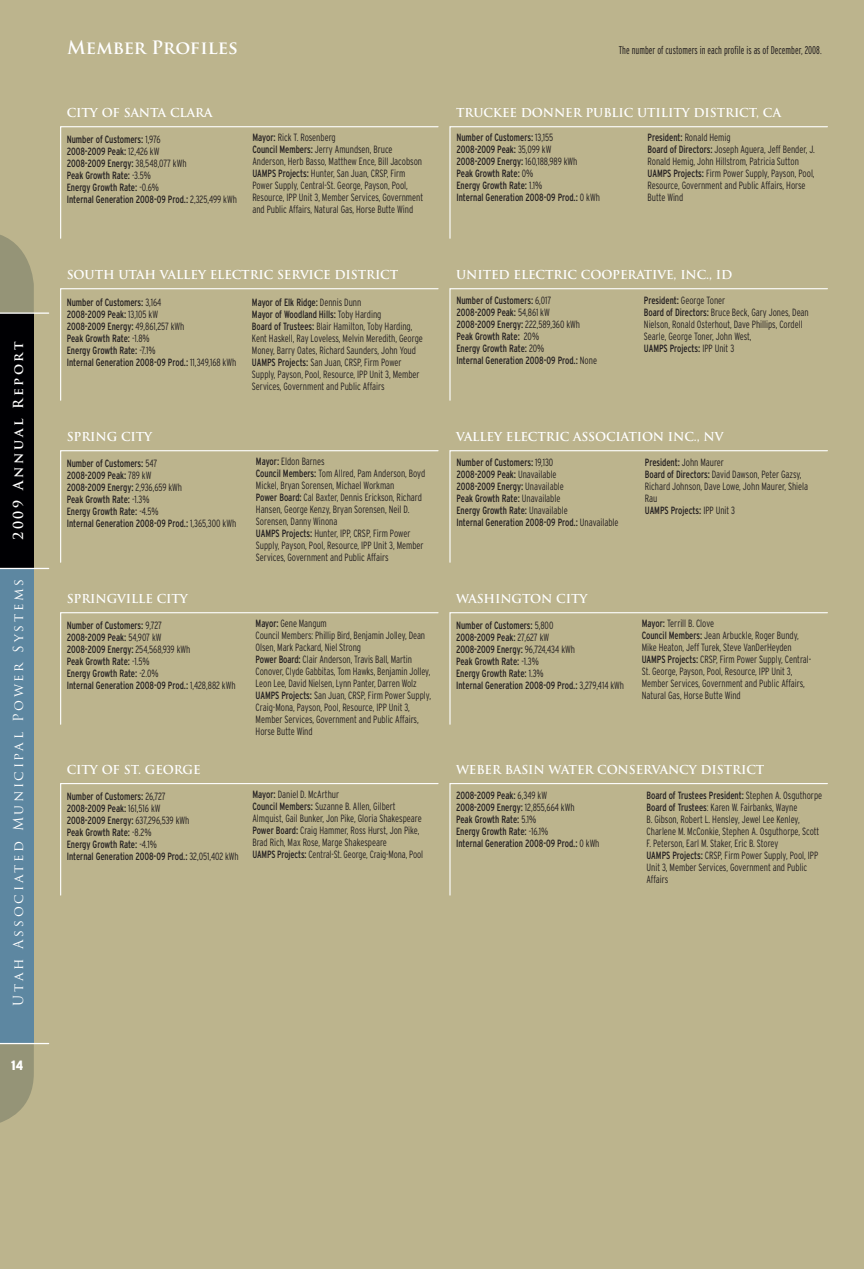
<style>
.page{position:relative;width:864px;height:1269px;background:#bcb48d}
.page>*{position:absolute;margin:0;border:0;box-sizing:border-box;transform-origin:0 0}
.t1{font:700 18px "Trajan Pro";color:#fff}
.t2{font:13.5px "Trajan Pro";letter-spacing:.2em;color:#fff}
.t3{font:700 13.5px "Trajan Pro";letter-spacing:.2em;color:#fff}
.t4{font:900 condensed 13.5px "Interstate";color:#fff}
.t5{font:700 12px "Trajan Pro";letter-spacing:-.01em;color:#fff}
.t6{font:300 extra-condensed 11.25px "Interstate";color:#231f20}
.t7{font:300 condensed 10.5px/12px "Interstate";letter-spacing:-.005em;color:#231f20;scale:.9 1}
.t8{font:condensed 10.5px/12px "Interstate";letter-spacing:-.005em;color:#231f20;scale:.9 1}
.s1{font-weight:300}
.s2{font-weight:400}
</style>
<div class="page">
<svg style="left:60px;top:450px;width:379px;height:113px"></svg>
<svg style="left:60px;top:612px;width:379px;height:113px"></svg>
<svg style="left:60px;top:783px;width:379px;height:113px"></svg>
<svg style="left:449px;top:612px;width:379px;height:113px"></svg>
<svg style="left:449px;top:783px;width:379px;height:113px"></svg>
<svg style="left:449px;top:126px;width:379px;height:113px"></svg>
<svg style="left:60px;top:288px;width:379px;height:113px"></svg>
<svg style="left:449px;top:288px;width:379px;height:113px"></svg>
<svg style="left:449px;top:450px;width:379px;height:113px"></svg>
<svg style="left:60px;top:126px;width:379px;height:113px"></svg>
<svg style="left:0;top:1044px;width:34px;height:79px"></svg>
<div style="left:0;top:563px;width:34px;height:480px;background:#5d87a1"></div>
<hr style="left:0;top:1043px;width:49px;height:1px;background:#fff">
<svg style="left:0;top:235px;width:34px;height:77px"></svg>
<div style="left:0;top:313px;width:34px;height:255px;background:#000003"></div>
<hr style="left:0;top:312px;width:49px;height:2px;background:#fff">
<hr style="left:0;top:568px;width:49px;height:1px;background:#fff">
<p class="t3" style="left:10px;top:540px;width:200px;rotate:-90deg">2009 Annual Report</p>
<p class="t2" style="left:10px;top:1006px;width:429px;rotate:-90deg">Utah Associated Municipal Power Systems</p>
<p class="t4" style="left:11px;top:1058px;width:13px">14</p>
<h1 class="t1" style="left:67px;top:36px;width:172px">Member Profiles</h1>
<p class="t6" style="left:619px;top:44px;width:204px">The number of customers in each profile is as of December, 2008.</p>
<p class="t5" style="left:67px;top:106px;width:147px">CITY OF SANTA CLARA</p>
<p class="t8" style="left:67px;top:133px;width:191px">Number of Customers: <span class="s1">1,976<br></span>2008-2009 Peak: <span class="s1">12,426 kW<br></span>2008-2009 Energy: <span class="s1">38,548,077 kWh<br></span>Peak Growth Rate: <span class="s1">-3.5%<br></span>Energy Growth Rate: <span class="s1">-0.6%<br></span>Internal Generation 2008-09 Prod.: <span class="s1">2,325,499 kWh</span></p>
<p class="t7" style="left:252px;top:131px;width:191px"><span class="s2">Mayor:</span> Rick T. Rosenberg<br><span class="s2">Council Members:</span> Jerry Amundsen, Bruce Anderson, Herb Basso, Matthew Ence, Bill Jacobson <span class="s2">UAMPS Projects:</span> Hunter, San Juan, CRSP, Firm Power Supply, Central-St. George, Payson, Pool, Resource, IPP Unit 3, Member Services, Government and Public Affairs, Natural Gas, Horse Butte Wind</p>
<p class="t5" style="left:67px;top:268px;width:333px">SOUTH UTAH VALLEY ELECTRIC SERVICE DISTRICT</p>
<p class="t8" style="left:67px;top:296px;width:190px">Number of Customers: <span class="s1">3,164<br></span>2008-2009 Peak: <span class="s1">13,105 kW<br></span>2008-2009 Energy: <span class="s1">49,861,257 kWh<br></span>Peak Growth Rate: <span class="s1">-1.8%<br></span>Energy Growth Rate: <span class="s1">-7.1%<br></span>Internal Generation 2008-09 Prod.: <span class="s1">11,349,168 kWh</span></p>
<p class="t7" style="left:252px;top:296px;width:191px"><span class="s2">Mayor of Elk Ridge:</span> Dennis Dunn<br><span class="s2">Mayor of Woodland Hills:</span> Toby Harding<br><span class="s2">Board of Trustees:</span> Blair Hamilton, Toby Harding, Kent Haskell, Ray Loveless, Melvin Meredith, George Money, Barry Oates, Richard Saunders, John Youd <span class="s2">UAMPS Projects:</span> San Juan, CRSP, Firm Power Supply, Payson, Pool, Resource, IPP Unit 3, Member Services, Government and Public Affairs</p>
<p class="t5" style="left:67px;top:430px;width:87px">SPRING CITY</p>
<p class="t8" style="left:67px;top:457px;width:190px">Number of Customers: <span class="s1">547<br></span>2008-2009 Peak: <span class="s1">789 kW<br></span>2008-2009 Energy: <span class="s1">2,936,659 kWh<br></span>Peak Growth Rate: <span class="s1">-1.3%<br></span>Energy Growth Rate: <span class="s1">-4.5%<br></span>Internal Generation 2008-09 Prod.: <span class="s1">1,365,300 kWh</span></p>
<p class="t7" style="left:256px;top:455px;width:190px"><span class="s2">Mayor:</span> Eldon Barnes<br><span class="s2">Council Members:</span> Tom Allred, Pam Anderson, Boyd Mickel, Bryan Sorensen, Michael Workman<br><span class="s2">Power Board:</span> Cal Baxter, Dennis Erickson, Richard Hansen, George Kenzy, Bryan Sorensen, Neil D.<br>Sorensen, Danny Winona<br><span class="s2">UAMPS Projects:</span> Hunter, IPP, CRSP, Firm Power Supply, Payson, Pool, Resource, IPP Unit 3, Member Services, Government and Public Affairs</p>
<p class="t5" style="left:67px;top:592px;width:123px">SPRINGVILLE CITY</p>
<p class="t8" style="left:67px;top:619px;width:189px">Number of Customers: <span class="s1">9,727<br></span>2008-2009 Peak: <span class="s1">54,907 kW<br></span>2008-2009 Energy: <span class="s1">254,568,939 kWh<br></span>Peak Growth Rate: <span class="s1">-1.5%<br></span>Energy Growth Rate: <span class="s1">-2.0%<br></span>Internal Generation 2008-09 Prod.: <span class="s1">1,428,882 kWh</span></p>
<p class="t7" style="left:256px;top:617px;width:196px"><span class="s2">Mayor:</span> Gene Mangum<br>Council Members: Phillip Bird, Benjamin Jolley, Dean Olsen, Mark Packard, Niel Strong<br><span class="s2">Power Board:</span> Clair Anderson, Travis Ball, Martin Conover, Clyde Gabbitas, Tom Hawks, Benjamin Jolley, Leon Lee, David Nielsen, Lynn Panter, Darren Wolz <span class="s2">UAMPS Projects:</span> San Juan, CRSP, Firm Power Supply, Craig-Mona, Payson, Pool, Resource, IPP Unit 3, Member Services, Government and Public Affairs, Horse Butte Wind</p>
<p class="t5" style="left:67px;top:762px;width:135px">CITY OF ST. GEORGE</p>
<p class="t8" style="left:67px;top:790px;width:193px">Number of Customers: <span class="s1">26,727<br></span>2008-2009 Peak: <span class="s1">161,516 kW<br></span>2008-2009 Energy: <span class="s1">637,296,539 kWh<br></span>Peak Growth Rate: <span class="s1">-8.2%<br></span>Energy Growth Rate: <span class="s1">-4.1%<br></span>Internal Generation 2008-09 Prod.: <span class="s1">32,051,402 kWh</span></p>
<p class="t7" style="left:252px;top:788px;width:191px"><span class="s2">Mayor:</span> Daniel D. McArthur<br><span class="s2">Council Members:</span> Suzanne B. Allen, Gilbert Almquist, Gail Bunker, Jon Pike, Gloria Shakespeare <span class="s2">Power Board:</span> Craig Hammer, Ross Hurst, Jon Pike, Brad Rich, Max Rose, Marge Shakespeare<br><span class="s2">UAMPS Projects:</span> Central-St. George, Craig-Mona, Pool</p>
<p class="t5" style="left:456px;top:106px;width:327px">TRUCKEE DONNER PUBLIC UTILITY DISTRICT, CA</p>
<p class="t8" style="left:456px;top:131px;width:161px">Number of Customers: <span class="s1">13,155<br></span>2008-2009 Peak: <span class="s1">35,099 kW<br></span>2008-2009 Energy: <span class="s1">160,188,989 kWh<br></span>Peak Growth Rate: <span class="s1">0%<br></span>Energy Growth Rate: <span class="s1">1.1%<br></span>Internal Generation 2008-09 Prod.: <span class="s1">0 kWh</span></p>
<p class="t7" style="left:648px;top:131px;width:187px"><span class="s2">President:</span> Ronald Hemig<br><span class="s2">Board of Directors:</span> Joseph Aguera, Jeff Bender, J.<br>Ronald Hemig, John Hillstrom, Patricia Sutton <span class="s2">UAMPS Projects:</span> Firm Power Supply, Payson, Pool, Resource, Government and Public Affairs, Horse Butte Wind</p>
<p class="t5" style="left:456px;top:268px;width:278px">UNITED ELECTRIC COOPERATIVE, INC., ID</p>
<p class="t8" style="left:456px;top:295px;width:158px">Number of Customers: <span class="s1">6,017<br></span>2008-2009 Peak: <span class="s1">54,861 kW<br></span>2008-2009 Energy: <span class="s1">222,589,360 kWh<br></span>Peak Growth Rate: <span class="s1">20%<br></span>Energy Growth Rate: <span class="s1">20%<br></span>Internal Generation 2008-09 Prod.: <span class="s1">None</span></p>
<p class="t7" style="left:644px;top:295px;width:185px"><span class="s2">President:</span> George Toner<br><span class="s2">Board of Directors:</span> Bruce Beck, Gary Jones, Dean Nielson, Ronald Osterhout, Dave Phillips, Cordell Searle, George Toner, John West,<br><span class="s2">UAMPS Projects:</span> IPP Unit 3</p>
<p class="t5" style="left:456px;top:430px;width:269px">VALLEY ELECTRIC ASSOCIATION INC., NV</p>
<p class="t8" style="left:456px;top:456px;width:182px">Number of Customers: <span class="s1">19,130<br></span>2008-2009 Peak: <span class="s1">Unavailable<br></span>2008-2009 Energy: <span class="s1">Unavailable<br></span>Peak Growth Rate: <span class="s1">Unavailable<br></span>Energy Growth Rate: <span class="s1">Unavailable<br></span>Internal Generation 2008-09 Prod.: <span class="s1">Unavailable</span></p>
<p class="t7" style="left:645px;top:456px;width:183px"><span class="s2">President:</span> John Maurer<br><span class="s2">Board of Directors:</span> David Dawson, Peter Gazsy,<br>Richard Johnson, Dave Lowe, John Maurer, Shiela<br>Rau<br><span class="s2">UAMPS Projects:</span> IPP Unit 3</p>
<p class="t5" style="left:456px;top:592px;width:133px">WASHINGTON CITY</p>
<p class="t8" style="left:456px;top:619px;width:188px">Number of Customers: <span class="s1">5,800<br></span>2008-2009 Peak: <span class="s1">27,627 kW<br></span>2008-2009 Energy: <span class="s1">96,724,434 kWh<br></span>Peak Growth Rate: <span class="s1">-1.3%<br></span>Energy Growth Rate: <span class="s1">1.3%<br></span>Internal Generation 2008-09 Prod.: <span class="s1">3,279,414 kWh</span></p>
<p class="t7" style="left:642px;top:617px;width:190px"><span class="s2">Mayor:</span> Terrill B. Clove<br><span class="s2">Council Members:</span> Jean Arbuckle, Roger Bundy, Mike Heaton, Jeff Turek, Steve VanDerHeyden <span class="s2">UAMPS Projects:</span> CRSP, Firm Power Supply, Central-St. George, Payson, Pool, Resource, IPP Unit 3, Member Services, Government and Public Affairs, Natural Gas, Horse Butte Wind</p>
<p class="t5" style="left:456px;top:762px;width:310px">WEBER BASIN WATER CONSERVANCY DISTRICT</p>
<p class="t8" style="left:456px;top:790px;width:161px">2008-2009 Peak: <span class="s1">6,349 kW<br></span>2008-2009 Energy: <span class="s1">12,855,664 kWh<br></span>Peak Growth Rate: <span class="s1">5.1%<br></span>Energy Growth Rate: <span class="s1">-16.1%<br></span>Internal Generation 2008-09 Prod.: <span class="s1">0 kWh</span></p>
<p class="t7" style="left:647px;top:790px;width:197px"><span class="s2">Board of Trustees President:</span> Stephen A. Osguthorpe <span class="s2">Board of Trustees</span>: Karen W. Fairbanks, Wayne<br>B. Gibson, Robert L. Hensley, Jewel Lee Kenley, Charlene M. McConkie, Stephen A. Osguthorpe, Scott F. Peterson, Earl M. Staker, Eric B. Storey<br><span class="s2">UAMPS Projects:</span> CRSP, Firm Power Supply, Pool, IPP Unit 3, Member Services, Government and Public Affairs</p>
</div>
